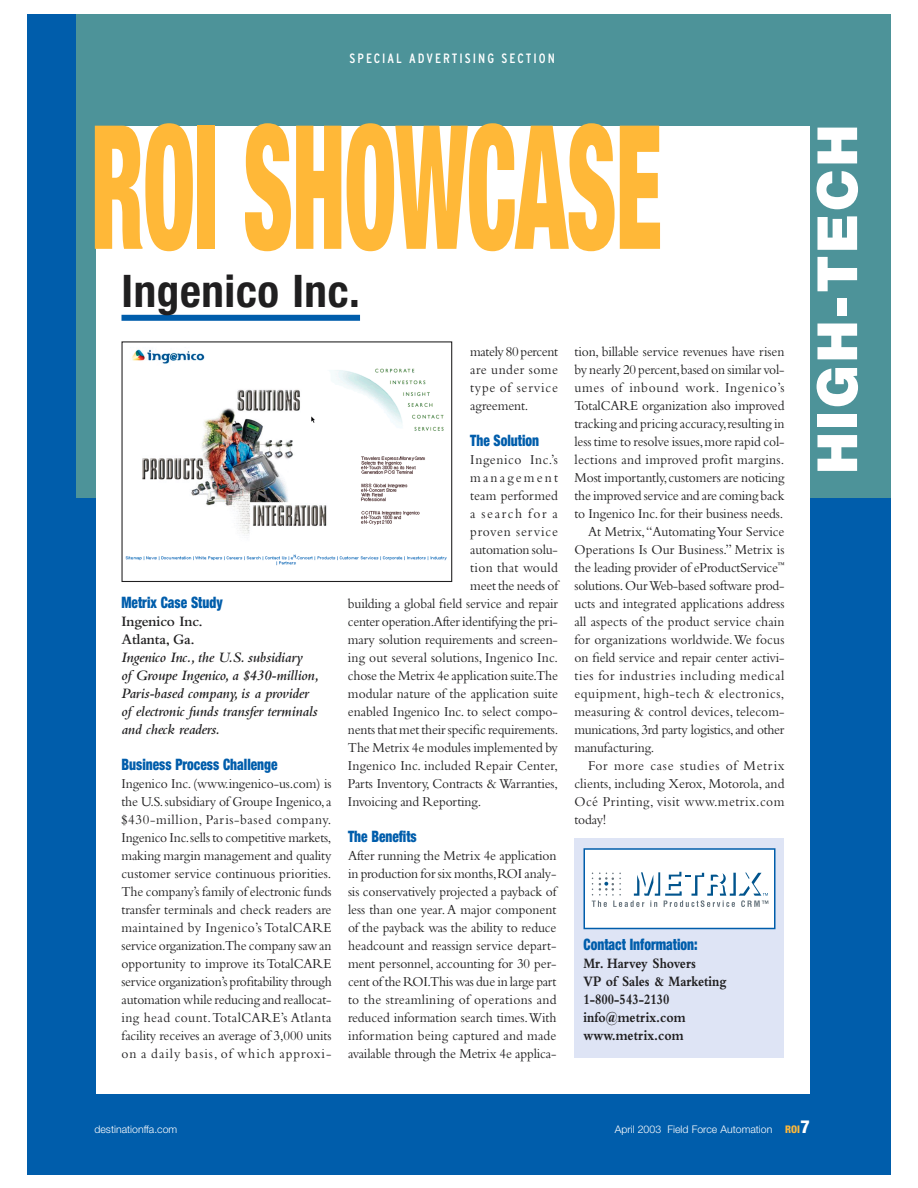
<style>
.page{position:relative;width:918px;height:1188px;background:#fff}
.page>*{position:absolute;margin:0;border:0;box-sizing:border-box;transform-origin:0 0}
.t1{font:900 condensed 172.5px "Helvetica Neue";letter-spacing:-.01em;color:#ffb838;scale:.54 1}
.t2{font:900 55.5px "Helvetica Neue";letter-spacing:.045em;color:#fff}
.t3{font:700 condensed 45px "Helvetica Neue";letter-spacing:.015em;color:#201f20}
.t4{font:900 condensed 15.75px "Helvetica Neue";color:#005dab;scale:.85 1}
.t5{font:italic 600 15px/18px "Bembo";letter-spacing:-.01em;color:#201f20}
.t6{font:700 15px/18px "Bembo";color:#201f20;scale:.85 1}
.t7{font:600 15px/18px "Bembo";letter-spacing:-.01em;color:#201f20}
.t8{font:14.25px/18px "Bembo";letter-spacing:-.01em;color:#201f20;text-align:justify;scale:.95 1}
.t9{font:14.25px "Bembo";letter-spacing:.01em;color:#201f20;scale:.95 1}
.t10{font:14.25px "Bembo";letter-spacing:.04em;color:#201f20;scale:.95 1}
.t11{font:14.25px "Bembo";letter-spacing:.05em;color:#201f20;scale:.95 1}
.t12{font:14.25px "Bembo";letter-spacing:.02em;color:#201f20;scale:.95 1}
.t13{font:14.25px "Bembo";letter-spacing:.03em;color:#201f20;scale:.95 1}
.t14{font:14.25px "Bembo";letter-spacing:.045em;color:#201f20;scale:.95 1}
.t15{font:14.25px "Bembo";letter-spacing:.065em;color:#201f20;scale:.95 1}
.t16{font:14.25px "Bembo";letter-spacing:.025em;color:#201f20;scale:.95 1}
.t17{font:14.25px "Bembo";letter-spacing:.125em;color:#201f20;scale:.95 1}
.t18{font:14.25px "Bembo";letter-spacing:.16em;color:#201f20;scale:.95 1}
.t19{font:condensed 13.5px "Interstate";letter-spacing:.15em;color:#fff}
.t20{font:300 10.5px "Helvetica Neue";color:#fff}
.s1{font-weight:800;font-stretch:condensed;color:#ffb838}
.s2{font-weight:800;font-stretch:condensed;font-size:18px}
</style>
<div class="page">
<div style="left:27px;top:14px;width:864px;height:1160px;background:#005dab"></div>
<div style="left:76px;top:14px;width:815px;height:484px;background:#4d9399"></div>
<div style="left:96px;top:126px;width:714px;height:968px;background:#fff"></div>
<img style="left:125px;top:349px;width:322px;height:217px">
<div style="left:122px;top:341px;width:330px;height:241px;border:1px solid #201f20"></div>
<div style="left:122px;top:315px;width:238px;height:6px;background:#005dab"></div>
<div style="left:574px;top:838px;width:210px;height:220px;background:#dee4f5"></div>
<div style="left:584px;top:849px;width:191px;height:79px;background:#fff"></div>
<svg style="left:592px;top:872px;width:176px;height:35px"></svg>
<div style="left:584px;top:848px;width:192px;height:81px;border:2px solid #005dab"></div>
<p class="t19" style="left:350px;top:53px;width:207px">SPECIAL ADVERTISING SECTION</p>
<h1 class="t1" style="left:91px;top:126px;width:1060px">ROI SHOWCASE</h1>
<h2 class="t2" style="left:817px;top:474px;width:351px;rotate:-90deg">HIGH-TECH</h2>
<h3 class="t3" style="left:122px;top:275px;width:240px">Ingenico Inc.</h3>
<p class="t8" style="left:470px;top:343px;width:94px">mately 80 percent are under some type of service agreement.</p>
<p class="t4" style="left:470px;top:434px;width:83px">The Solution</p>
<p class="t14" style="left:470px;top:454px;width:94px">Ingenico Inc.’s</p>
<p class="t18" style="left:470px;top:472px;width:94px">management</p>
<p class="t9" style="left:470px;top:490px;width:94px">team performed</p>
<p class="t17" style="left:470px;top:508px;width:94px">a search for a</p>
<p class="t15" style="left:470px;top:526px;width:94px">proven service</p>
<p class="t8" style="left:470px;top:541px;width:94px">automation solu-</p>
<p class="t16" style="left:470px;top:562px;width:94px">tion that would</p>
<p class="t8" style="left:470px;top:577px;width:94px">meet the needs of</p>
<p class="t8" style="left:348px;top:595px;width:223px">building a global field service and repair</p>
<p class="t8" style="left:348px;top:613px;width:223px">center operation.After identifying the pri-</p>
<p class="t8" style="left:348px;top:631px;width:223px">mary solution requirements and screen-</p>
<p class="t8" style="left:348px;top:649px;width:223px">ing out several solutions, Ingenico Inc.</p>
<p class="t8" style="left:348px;top:667px;width:223px">chose the Metrix 4e application suite.The</p>
<p class="t8" style="left:348px;top:685px;width:223px">modular nature of the application suite</p>
<p class="t8" style="left:348px;top:703px;width:223px">enabled Ingenico Inc. to select compo-</p>
<p class="t8" style="left:348px;top:721px;width:223px">nents that met their specific requirements.</p>
<p class="t8" style="left:348px;top:739px;width:223px">The Metrix 4e modules implemented by</p>
<p class="t9" style="left:348px;top:760px;width:223px">Ingenico Inc. included Repair Center,</p>
<p class="t8" style="left:348px;top:775px;width:223px">Parts Inventory, Contracts &amp; Warranties,</p>
<p class="t8" style="left:348px;top:793px;width:142px">Invoicing and Reporting.</p>
<p class="t4" style="left:348px;top:830px;width:82px">The Benefits</p>
<p class="t8" style="left:348px;top:847px;width:221px">After running the Metrix 4e application in production for six months,ROI analy&shy;sis conservatively projected a payback of less than one year.A major component of the payback was the ability to reduce headcount and reassign service depart&shy;ment personnel, accounting for 30 per&shy;cent of the ROI.This was due in large part to the streamlining of operations and reduced information search times.With information being captured and made available through the Metrix 4e applica-</p>
<p class="t8" style="left:574px;top:343px;width:223px">tion, billable service revenues have risen</p>
<p class="t8" style="left:574px;top:361px;width:223px">by nearly 20 percent,based on similar vol-</p>
<p class="t11" style="left:575px;top:382px;width:223px">umes of inbound work. Ingenico’s</p>
<p class="t8" style="left:575px;top:397px;width:223px">TotalCARE organization also improved</p>
<p class="t8" style="left:575px;top:415px;width:223px">tracking and pricing accuracy,resulting in</p>
<p class="t8" style="left:575px;top:433px;width:223px">less time to resolve issues,more rapid col-</p>
<p class="t12" style="left:575px;top:454px;width:223px">lections and improved profit margins.</p>
<p class="t8" style="left:575px;top:469px;width:223px">Most importantly,customers are noticing</p>
<p class="t8" style="left:575px;top:487px;width:223px">the improved service and are coming back</p>
<p class="t8" style="left:575px;top:505px;width:221px">to Ingenico Inc. for their business needs.</p>
<p class="t8" style="left:588px;top:523px;width:208px">At Metrix,“Automating Your Service</p>
<p class="t8" style="left:575px;top:541px;width:223px">Operations Is Our Business.” Metrix is</p>
<p class="t8" style="left:575px;top:559px;width:223px">the leading provider of eProductService<sup>™</sup></p>
<p class="t8" style="left:574px;top:577px;width:223px">solutions.Our Web-based software prod-</p>
<p class="t8" style="left:574px;top:595px;width:223px">ucts and integrated applications address</p>
<p class="t8" style="left:574px;top:613px;width:223px">all aspects of the product service chain</p>
<p class="t9" style="left:574px;top:634px;width:223px">for organizations worldwide.We focus</p>
<p class="t8" style="left:574px;top:649px;width:223px">on field service and repair center activi-</p>
<p class="t10" style="left:574px;top:670px;width:223px">ties for industries including medical</p>
<p class="t10" style="left:574px;top:688px;width:223px">equipment, high-tech &amp; electronics,</p>
<p class="t8" style="left:574px;top:703px;width:223px">measuring &amp; control devices, telecom-</p>
<p class="t8" style="left:574px;top:721px;width:223px">munications,3rd party logistics,and other</p>
<p class="t8" style="left:574px;top:739px;width:86px">manufacturing.</p>
<p class="t11" style="left:588px;top:760px;width:208px">For more case studies of Metrix</p>
<p class="t8" style="left:574px;top:775px;width:223px">clients, including Xerox, Motorola, and</p>
<p class="t13" style="left:574px;top:796px;width:223px">Océ Printing, visit www.metrix.com</p>
<p class="t8" style="left:574px;top:811px;width:35px">today!</p>
<p class="t4" style="left:122px;top:596px;width:120px">Metrix Case Study</p>
<p class="t7" style="left:122px;top:613px;width:83px">Ingenico Inc.<br>Atlanta, Ga.</p>
<p class="t5" style="left:122px;top:649px;width:199px">Ingenico Inc., the U.S. subsidiary<br>of Groupe Ingenico, a $430-million, Paris-based company, is a provider of electronic funds transfer terminals and check readers.</p>
<p class="t4" style="left:122px;top:758px;width:185px">Business Process Challenge</p>
<p class="t8" style="left:122px;top:775px;width:223px">Ingenico Inc. (www.ingenico-us.com) is the U.S.subsidiary of Groupe Ingenico,a $430-million, Paris-based company.<br>Ingenico Inc.sells to competitive markets, making margin management and quality customer service continuous priorities.<br>The company’s family of electronic funds transfer terminals and check readers are maintained by Ingenico’s TotalCARE service organization.The company saw an opportunity to improve its TotalCARE service organization’s profitability through automation while reducing and reallocat&shy;ing head count.TotalCARE’s Atlanta facility receives an average of 3,000 units on a daily basis, of which approxi-</p>
<p class="t4" style="left:584px;top:939px;width:136px">Contact Information:</p>
<p class="t6" style="left:584px;top:956px;width:170px">Mr. Harvey Shovers<br>VP of Sales &amp; Marketing<br>1-800-543-2130 info@metrix.com www.metrix.com</p>
<p class="t20" style="left:94px;top:1125px;width:84px">destinationffa.com</p>
<p class="t20" style="left:615px;top:1125px;width:197px">April 2003 Field Force Automation <span class="s1">ROI</span><span class="s2">7</span></p>
</div>
